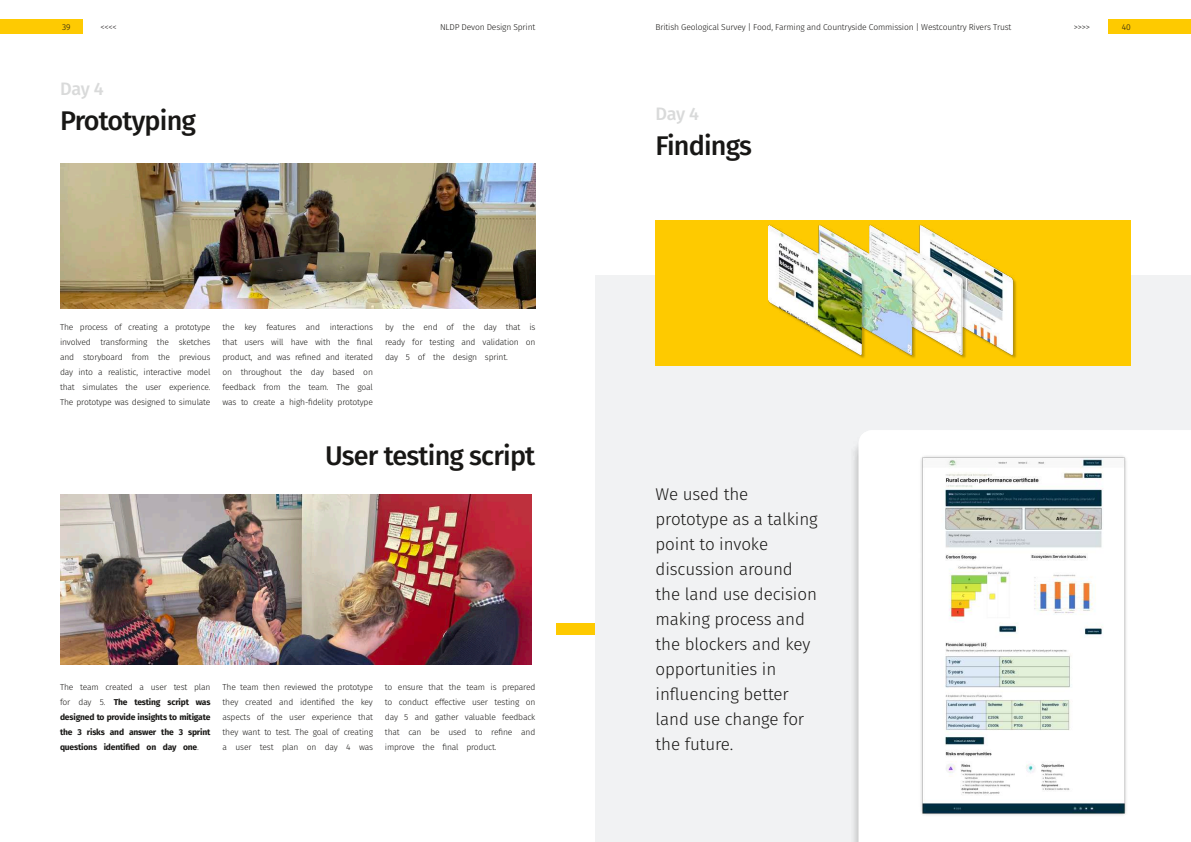
<style>
.page{position:relative;width:1191px;height:842px;background:#fff}
.page>*{position:absolute;margin:0;border:0;box-sizing:border-box;transform-origin:0 0}
.t1{font:500 27px "Fira Sans";letter-spacing:-.03em;color:#181715}
.t2{font:500 18px "Fira Sans";letter-spacing:-.025em;color:#d9dada}
.t3{font:300 17px/25px "Fira Sans";letter-spacing:-.005em;color:#181715}
.t4{font:300 8.5px/15px "Fira Sans";letter-spacing:-.02em;color:#181715;text-align:justify}
.t5{font:700 8.5px/15px "Fira Sans";letter-spacing:-.02em;color:#181715;text-align:justify}
.t6{font:300 8.5px "Fira Sans";color:#221f20}
.s1{font-weight:300}
</style>
<div class="page">
<div style="left:0;top:19px;width:83px;height:15px;background:#feca02"></div>
<div style="left:1108px;top:19px;width:83px;height:15px;background:#feca00"></div>
<img style="left:60px;top:164px;width:475px;height:145px">
<img style="left:60px;top:495px;width:471px;height:169px">
<div style="left:556px;top:623px;width:61px;height:11px;background:#feca00"></div>
<div style="left:595px;top:275px;width:596px;height:567px;background:#f1f2f3"></div>
<div style="left:655px;top:220px;width:476px;height:145px;background:#feca00"></div>
<img style="left:769px;top:225px;width:247px;height:133px">
<div style="left:858px;top:430px;width:333px;height:412px;background:#fff"></div>
<img style="left:918px;top:454px;width:210px;height:363px">
<p class="t4" style="left:62px;top:20px;width:10px">39</p>
<p class="t6" style="left:101px;top:22px;width:18px">&lt;&lt;&lt;&lt;</p>
<p class="t4" style="left:440px;top:20px;width:97px">NLDP Devon Design Sprint</p>
<p class="t4" style="left:655px;top:20px;width:357px">British Geological Survey | Food, Farming and Countryside Commission | Westcountry Rivers Trust</p>
<p class="t4" style="left:1073px;top:20px;width:18px">&gt;&gt;&gt;&gt;</p>
<p class="t4" style="left:1122px;top:20px;width:10px">40</p>
<h2 class="t2" style="left:60px;top:78px;width:45px">Day 4</h2>
<h1 class="t1" style="left:60px;top:105px;width:137px">Prototyping</h1>
<p class="t4" style="left:60px;top:320px;width:152px">The process of creating a prototype involved transforming the sketches and storyboard from the previous day into a realistic, interactive model that simulates the user experience.<br>The prototype was designed to simulate</p>
<p class="t4" style="left:222px;top:320px;width:152px">the key features and interactions that users will have with the final product, and was refined and iterated on throughout the day based on feedback from the team. The goal was to create a high-fidelity prototype</p>
<p class="t4" style="left:385px;top:320px;width:152px">by the end of the day that is ready for testing and validation on day 5 of the design sprint.</p>
<h1 class="t1" style="left:325px;top:440px;width:212px">User testing script</h1>
<p class="t5" style="left:60px;top:680px;width:152px"><span class="s1">The team created a user test plan for day 5.</span> The testing script was designed to provide insights to mitigate the 3 risks and answer the 3 sprint questions identified on day one<span class="s1">.</span></p>
<p class="t4" style="left:222px;top:680px;width:152px">The team then reviewed the prototype they created and identified the key aspects of the user experience that they want to test. The goal of creating a user test plan on day 4 was</p>
<p class="t4" style="left:385px;top:680px;width:152px">to ensure that the team is prepared to conduct effective user testing on day 5 and gather valuable feedback that can be used to refine and improve the final product.</p>
<h2 class="t2" style="left:655px;top:103px;width:45px">Day 4</h2>
<h1 class="t1" style="left:655px;top:130px;width:98px">Findings</h1>
<h3 class="t3" style="left:655px;top:482px;width:164px">We used the prototype as a talking point to invoke discussion around the land use decision making process and the blockers and key opportunities in influencing better land use change for the future.</h3>
</div>
